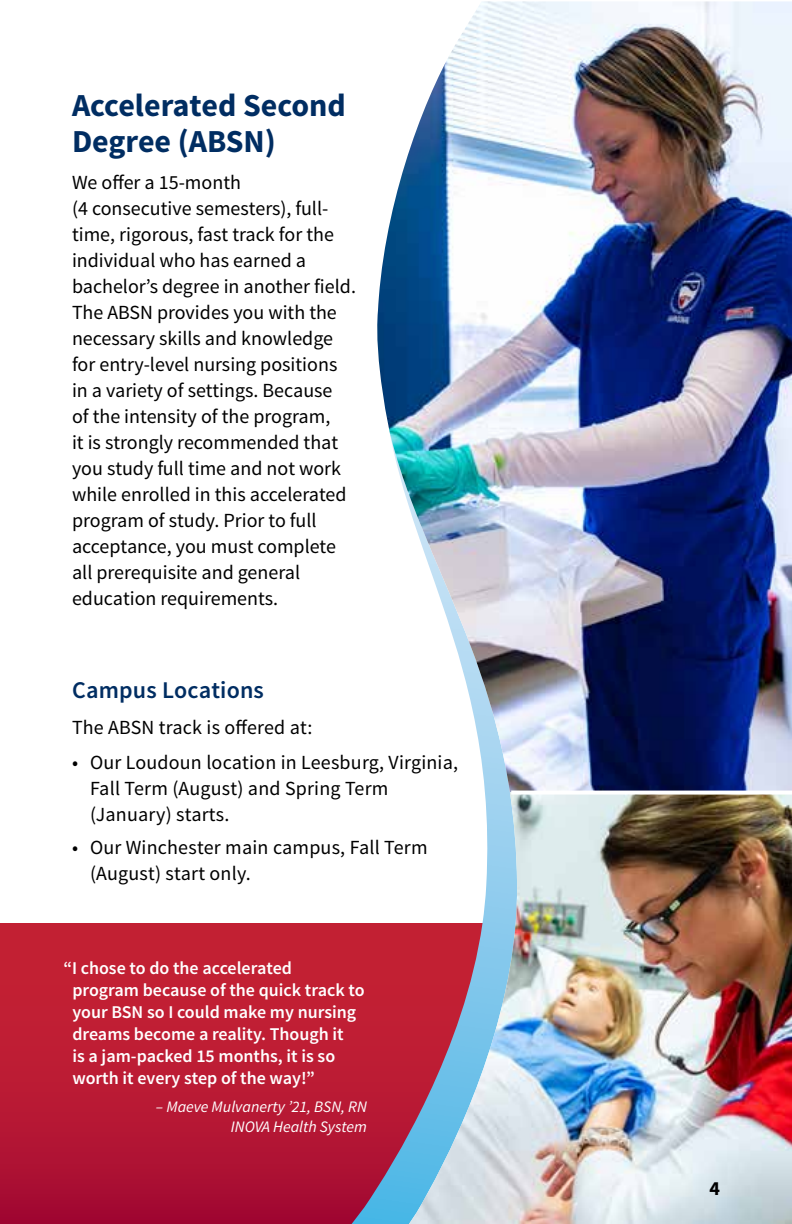
<style>
.page{position:relative;width:792px;height:1224px;background:#fff}
.page>*{position:absolute;margin:0;border:0;box-sizing:border-box;transform-origin:0 0}
.t1{font:700 32px/36px "Source Sans Pro";color:#002d62}
.t2{font:600 24px "Source Sans Pro";letter-spacing:.005em;color:#002d62}
.t3{font:20px/26px "Source Sans Pro";color:#000}
.t4{font:700 20px "Source Sans Pro";color:#000}
.t5{font:600 18px/22px "Source Sans Pro";color:#fff}
.t6{font:italic 16px/20px "Source Sans Pro";color:#fff;text-align:right}
</style>
<div class="page">
<div style="left:0;top:923px;width:556px;height:301px;background:linear-gradient(to bottom,#c92534,#a70d33)"></div>
<svg style="left:352px;top:923px;width:44px;height:301px;background:#ae2b46"></svg>
<img style="left:377px;top:1px;width:415px;height:791px">
<svg style="left:396px;top:923px;width:13px;height:301px;background:#a14562"></svg>
<img style="left:409px;top:792px;width:383px;height:432px">
<svg style="left:511px;top:791px;width:281px;height:4px"></svg>
<h1 class="t1" style="left:72px;top:89px;width:275px">Accelerated Second<br>Degree (ABSN)</h1>
<p class="t3" style="left:72px;top:170px;width:285px">We offer a 15-month<br>(4 consecutive semesters), full&shy;time, rigorous, fast track for the individual who has earned a bachelor’s degree in another field.<br>The ABSN provides you with the necessary skills and knowledge for entry-level nursing positions in a variety of settings. Because<br>of the intensity of the program,<br>it is strongly recommended that you study full time and not work while enrolled in this accelerated program of study. Prior to full acceptance, you must complete all prerequisite and general education requirements.</p>
<p class="t2" style="left:72px;top:674px;width:194px">Campus Locations</p>
<p class="t3" style="left:72px;top:714px;width:242px">The ABSN track is offered at:</p>
<p class="t3" style="left:90px;top:749px;width:370px;text-indent:-18px">• Our Loudoun location in Leesburg, Virginia,<br>Fall Term (August) and Spring Term (January) starts.</p>
<p class="t3" style="left:90px;top:834px;width:339px;text-indent:-18px">• Our Winchester main campus, Fall Term (August) start only.</p>
<p class="t5" style="left:72px;top:957px;width:294px;text-indent:-9px">“I chose to do the accelerated<br>program because of the quick track to your BSN so I could make my nursing dreams become a reality. Though it<br>is a jam-packed 15 months, it is so worth it every step of the way!”</p>
<p class="t6" style="left:156px;top:1097px;width:213px">– Maeve Mulvanerty ’21, BSN, RN<br>INOVA Health System</p>
<p class="t4" style="left:709px;top:1176px;width:12px">4</p>
</div>
